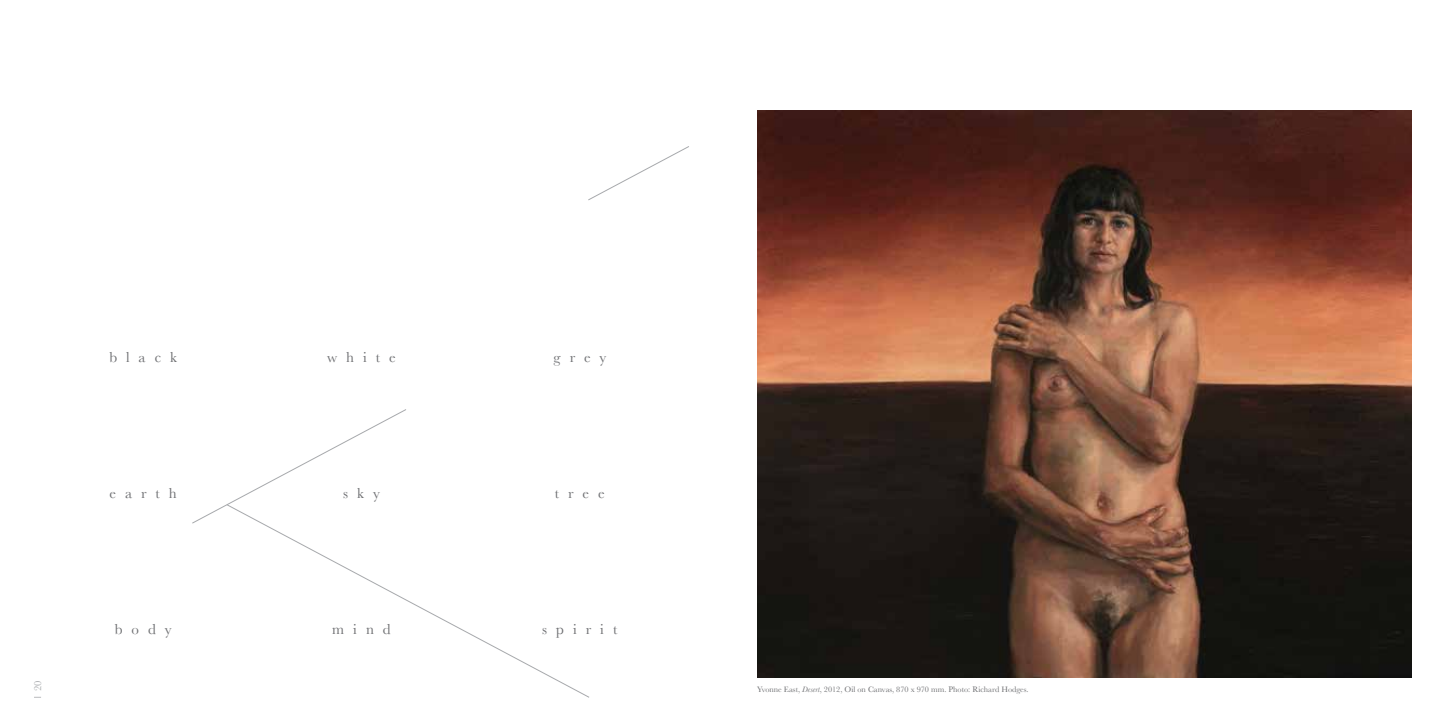
<style>
.page{position:relative;width:1446px;height:723px;background:#fff}
.page>*{position:absolute;margin:0;border:0;box-sizing:border-box;transform-origin:0 0}
.t1{font:15px "Baskerville";letter-spacing:.6em;color:#6d6e71}
.t2{font:10.5px "Baskerville";color:#a7a9ac}
.t3{font:8.25px "Baskerville";color:#6d6e71}
.s1{font-style:italic}
</style>
<div class="page">
<img style="left:757px;top:111px;width:655px;height:567px">
<svg style="left:192px;top:409px;width:214px;height:115px"></svg>
<svg style="left:226px;top:504px;width:363px;height:194px"></svg>
<svg style="left:588px;top:146px;width:101px;height:54px"></svg>
<p class="t2" style="left:31px;top:691px;width:12px;rotate:-90deg">20</p>
<h1 class="t1" style="left:109px;top:349px;width:69px">black</h1>
<h1 class="t1" style="left:109px;top:485px;width:69px">earth</h1>
<h1 class="t1" style="left:115px;top:621px;width:58px">body</h1>
<h1 class="t1" style="left:327px;top:349px;width:70px">white</h1>
<h1 class="t1" style="left:553px;top:349px;width:54px">grey</h1>
<h1 class="t1" style="left:343px;top:485px;width:38px">sky</h1>
<h1 class="t1" style="left:555px;top:485px;width:51px">tree</h1>
<h1 class="t1" style="left:332px;top:621px;width:60px">mind</h1>
<h1 class="t1" style="left:542px;top:621px;width:77px">spirit</h1>
<p class="t3" style="left:757px;top:684px;width:273px">Yvonne East, <span class="s1">Desert</span>, 2012, Oil on Canvas, 870 x 970 mm. Photo: Richard Hodges.</p>
</div>
